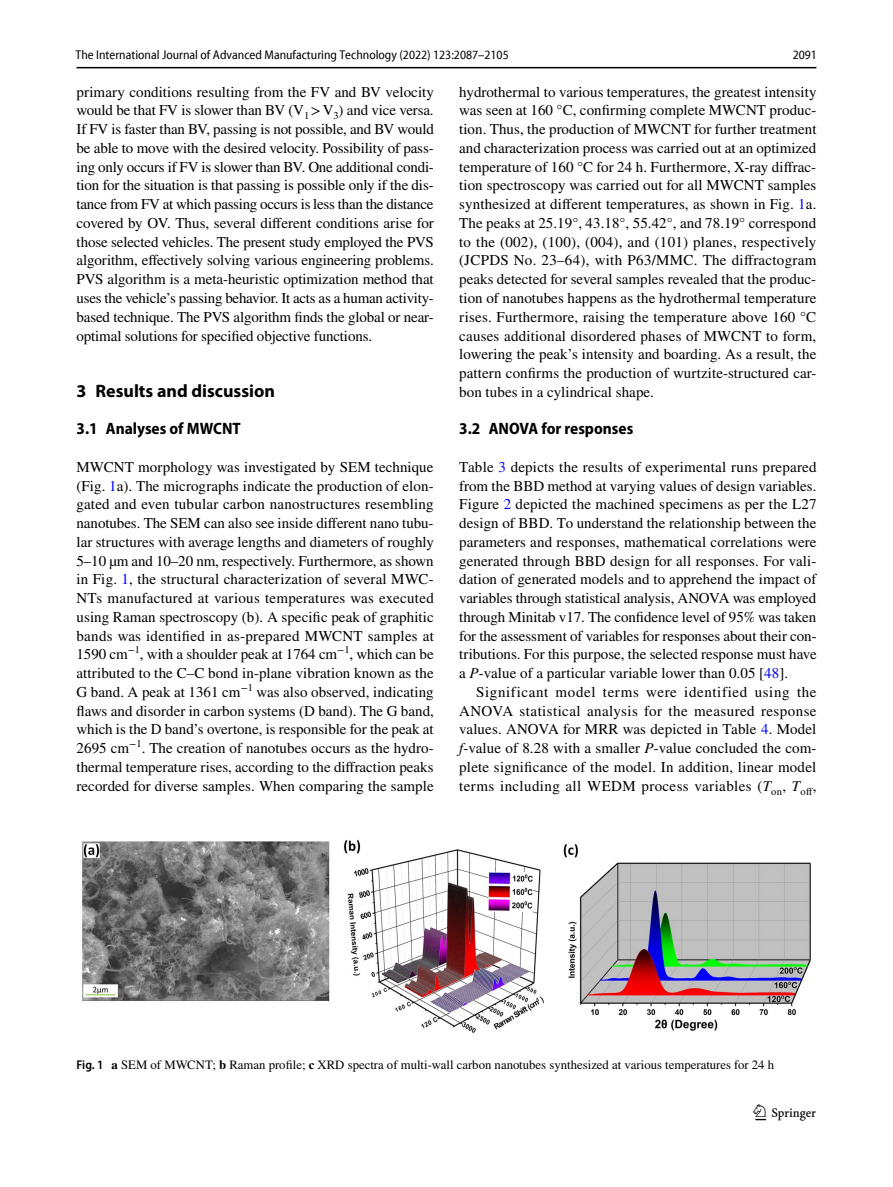
<style>
.page{position:relative;width:893px;height:1187px;background:#fff}
.page>*{position:absolute;margin:0;border:0;box-sizing:border-box;transform-origin:0 0}
.t1{font:22.5px "Springnew Regular 3";color:#000}
.t2{font:700 18px "Myriad Pro";color:#000}
.t3{font:700 semi-condensed 16.5px "Myriad Pro";color:#000}
.t4{font:15px/18.8px "STIX";letter-spacing:.005em;color:#000;text-align:justify}
.t5{font:12.75px "STIX";color:#000}
.t6{font:semi-condensed 12.75px "Myriad Pro Unic";color:#000}
.s1{color:#00f}
.s2{font-style:italic}
.s3{font-family:"Myriad Pro";font-weight:600;font-stretch:semi-condensed}
.s4{font-weight:700}
</style>
<div class="page">
<hr style="left:77px;top:67px;width:739px;height:1px;background:#000">
<img style="left:82px;top:840px;width:729px;height:193px">
<p class="t6" style="left:76px;top:50px;width:435px">The International Journal of Advanced Manufacturing Technology (2022) 123:2087–2105</p>
<p class="t6" style="left:793px;top:50px;width:26px">2091</p>
<p class="t4" style="left:77px;top:83px;width:359px">primary conditions resulting from the FV and BV velocity would be that FV is slower than BV (V<sub>1</sub> &gt; -V<sub>3</sub>) and vice versa.<br>If FV is faster than BV, passing is not possible, and BV would be able to move with the desired velocity. Possibility of pass&shy;ing only occurs if FV is slower than BV. One additional condi&shy;tion for the situation is that passing is possible only if the dis&shy;tance from FV at which passing occurs is less than the distance covered by OV. Thus, several different conditions arise for those selected vehicles. The present study employed the PVS algorithm, effectively solving various engineering problems.<br>PVS algorithm is a meta-heuristic optimization method that uses the vehicle’s passing behavior. It acts as a human activity&shy;based technique. The PVS algorithm finds the global or near&shy;optimal solutions for specified objective functions.</p>
<p class="t2" style="left:77px;top:379px;width:200px">3 Results and discussion</p>
<p class="t3" style="left:77px;top:419px;width:166px">3.1 Analyses of MWCNT</p>
<p class="t4" style="left:77px;top:458px;width:359px">MWCNT morphology was investigated by SEM technique (Fig. <span class="s1">1</span>a). The micrographs indicate the production of elon&shy;gated and even tubular carbon nanostructures resembling nanotubes. The SEM can also see inside different nano tubu&shy;lar structures with average lengths and diameters of roughly 5–10 µm and 10–20 nm, respectively. Furthermore, as shown in Fig. <span class="s1">1</span>, the structural characterization of several MWC-NTs manufactured at various temperatures was executed using Raman spectroscopy (b). A specific peak of graphitic bands was identified in as-prepared MWCNT samples at 1590 cm<sup>−1</sup>, with a shoulder peak at 1764 cm<sup>−1</sup>, which can be attributed to the C–C bond in-plane vibration known as the G band. A peak at 1361 cm<sup>−1</sup> was also observed, indicating flaws and disorder in carbon systems (D band). The G band, which is the D band’s overtone, is responsible for the peak at 2695 cm<sup>−1</sup>. The creation of nanotubes occurs as the hydro&shy;thermal temperature rises, according to the diffraction peaks recorded for diverse samples. When comparing the sample</p>
<p class="t4" style="left:459px;top:83px;width:359px">hydrothermal to various temperatures, the greatest intensity was seen at 160 °C, confirming complete MWCNT produc&shy;tion. Thus, the production of MWCNT for further treatment and characterization process was carried out at an optimized temperature of 160 °C for 24 h. Furthermore, X-ray diffrac&shy;tion spectroscopy was carried out for all MWCNT samples synthesized at different temperatures, as shown in Fig. <span class="s1">1</span>a.<br>The peaks at 25.19°, 43.18°, 55.42°, and 78.19° correspond to the (002), (100), (004), and (101) planes, respectively (JCPDS No. 23–64), with P63/MMC. The diffractogram peaks detected for several samples revealed that the produc&shy;tion of nanotubes happens as the hydrothermal temperature rises. Furthermore, raising the temperature above 160 °C causes additional disordered phases of MWCNT to form, lowering the peak’s intensity and boarding. As a result, the pattern confirms the production of wurtzite-structured car&shy;bon tubes in a cylindrical shape.</p>
<p class="t3" style="left:459px;top:419px;width:176px">3.2 ANOVA for responses</p>
<p class="t4" style="left:459px;top:458px;width:359px">Table <span class="s1">3</span> depicts the results of experimental runs prepared from the BBD method at varying values of design variables.<br>Figure <span class="s1">2</span> depicted the machined specimens as per the L27 design of BBD. To understand the relationship between the parameters and responses, mathematical correlations were generated through BBD design for all responses. For vali&shy;dation of generated models and to apprehend the impact of variables through statistical analysis, ANOVA was employed through Minitab v17. The confidence level of 95% was taken for the assessment of variables for responses about their con&shy;tributions. For this purpose, the selected response must have a <span class="s2">P</span>-value of a particular variable lower than 0.05 [<span class="s1">48</span>].</p>
<p class="t4" style="left:459px;top:683px;width:359px;text-indent:17px">Significant model terms were identified using the ANOVA statistical analysis for the measured response values. ANOVA for MRR was depicted in Table <span class="s1">4</span>. Model <span class="s2">f</span>-value of 8.28 with a smaller <span class="s2">P</span>-value concluded the com&shy;plete significance of the model. In addition, linear model terms including all WEDM process variables (<span class="s2">T</span><sub>on</sub>, <span class="s2">T</span><sub>off</sub>,</p>
<p class="t5" style="left:77px;top:1056px;width:699px"><span class="s3">Fig. 1</span> <span class="s4">a</span> SEM of MWCNT; <span class="s4">b</span> Raman profile; <span class="s4">c</span> XRD spectra of multi-wall carbon nanotubes synthesized at various temperatures for 24 h</p>
<h1 class="t1" style="left:755px;top:1104px;width:62px">1 3</h1>
</div>
